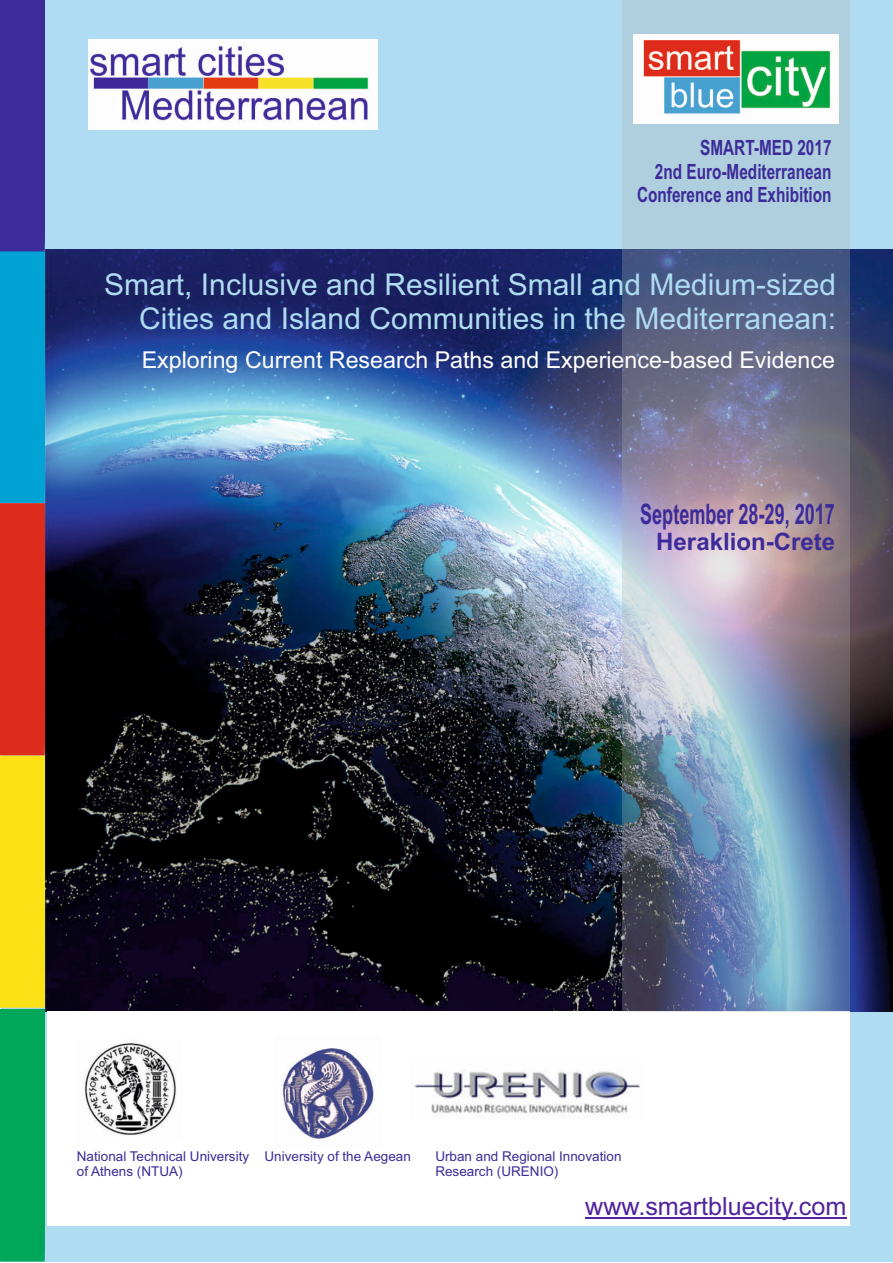
<style>
.page{position:relative;width:893px;height:1263px;background:#fff}
.page>*{position:absolute;margin:0;border:0;box-sizing:border-box;transform-origin:0 0}
.t1{font:30px/33.5px "Arial";color:#afdcf2;text-align:right}
.t2{font:700 28.2px "Arial";color:#3c2b99;scale:.64 1}
.t3{font:25.2px "Arial";color:#51239d}
.t4{font:700 24px "Arial";color:#3c2b99}
.t5{font:23.25px "Arial";color:#fff}
.t6{font:700 21px/23.4px "Arial";color:#3c2b99;text-align:right;scale:.73 1}
.t7{font:13.5px/15.1px "Arial";color:#3c2b99}
</style>
<div class="page">
<div style="left:45px;top:1011px;width:848px;height:212px;background:#afdcf2"></div>
<div style="left:2px;top:0;width:891px;height:1011px;background:#afdcf2"></div>
<div style="left:2px;top:1223px;width:891px;height:38px;background:#afdcf2"></div>
<img style="left:46px;top:249px;width:847px;height:762px">
<svg style="left:0;top:0;width:45px;height:1261px;background:#6a8064"></svg>
<div style="left:47px;top:1011px;width:802px;height:215px;background:#fff"></div>
<img style="left:414px;top:1069px;width:227px;height:48px">
<div style="left:622px;top:0;width:227px;height:1011px;background:#afb0b0;opacity:.3"></div>
<img style="left:634px;top:34px;width:204px;height:90px">
<img style="left:89px;top:40px;width:288px;height:90px">
<img style="left:84px;top:1042px;width:92px;height:94px">
<img style="left:282px;top:1048px;width:92px;height:91px">
<hr style="left:585px;top:1217px;width:261px;height:2px;background:#51239d">
<h3 class="t6" style="left:637px;top:138px;width:268px">SMART-MED 2017<br>2nd Euro-Mediterranean<br>Conference and Exhibition</h3>
<h1 class="t1" style="left:104px;top:271px;width:733px">Smart, Inclusive and Resilient Small and Medium-sized<br>Cities and Island Communities in the Mediterranean:</h1>
<h3 class="t5" style="left:142px;top:351px;width:695px">Exploring Current Research Paths and Experience-based Evidence</h3>
<h2 class="t2" style="left:640px;top:503px;width:306px">September 28-29, 2017</h2>
<h3 class="t4" style="left:656px;top:533px;width:180px">Heraklion-Crete</h3>
<p class="t7" style="left:77px;top:1150px;width:174px">National Technical University of Athens (NTUA)</p>
<p class="t7" style="left:435px;top:1150px;width:188px">Urban and Regional Innovation<br>Research (URENIO)</p>
<p class="t7" style="left:264px;top:1150px;width:148px">University of the Aegean</p>
<h3 class="t3" style="left:585px;top:1197px;width:263px">www.smartbluecity.com</h3>
</div>
